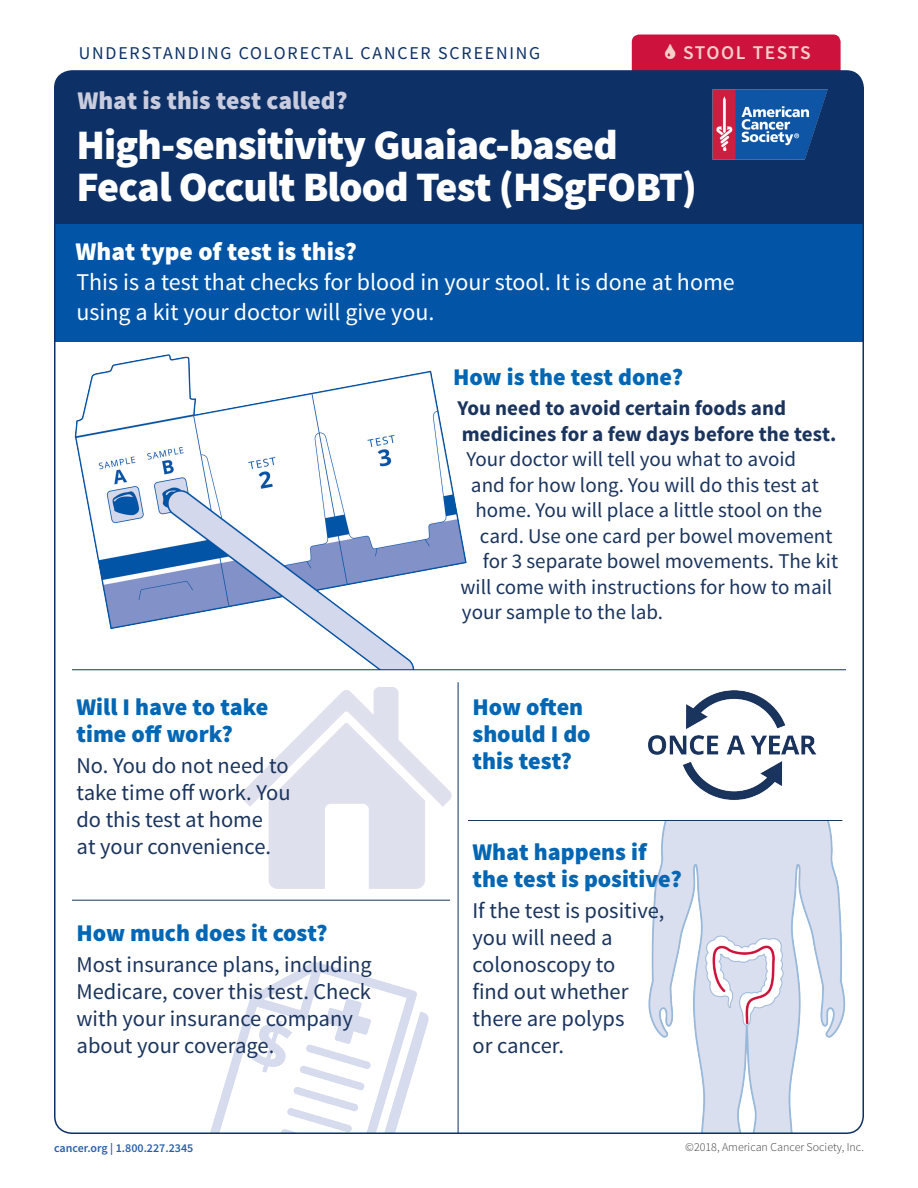
<style>
.page{position:relative;width:918px;height:1188px;background:#fff}
.page>*{position:absolute;margin:0;border:0;box-sizing:border-box;transform-origin:0 0}
.t1{font:900 42px/42px "Source Sans Pro";letter-spacing:-.02em;color:#fff}
.t2{font:900 25.5px "Source Sans Pro";color:#fff}
.t3{font:900 25.5px "Source Sans Pro";color:#c9ccde}
.t4{font:900 24px/27px "Source Sans Pro";color:#0166b3}
.t5{font:24px/30px "Source Sans Pro";color:#fff}
.t6{font:22.5px/27px "Source Sans Pro";color:#1a345d}
.t7{font:21px/25.5px "Source Sans Pro";color:#1a345d}
.t8{font:700 21px/25.5px "Source Sans Pro";color:#1a345d}
.t9{font:600 19.5px "Source Sans Pro";letter-spacing:.07em;color:#f5d0c9}
.t10{font:18px "Source Sans Pro";letter-spacing:.1em;color:#0d3166}
.t11{font:300 12px "Source Sans Pro";color:#3e3e3f}
.t12{font:600 12px "Source Sans Pro";color:#265fac}
</style>
<div class="page">
<img style="left:648px;top:690px;width:169px;height:110px">
<img style="left:74px;top:354px;width:393px;height:315px">
<img style="left:211px;top:961px;width:218px;height:170px">
<img style="left:234px;top:682px;width:224px;height:220px">
<img style="left:648px;top:820px;width:216px;height:313px">
<div style="left:632px;top:34px;width:209px;height:56px;background:#cd123d;border-radius:8px"></div>
<div style="left:54px;top:70px;width:810px;height:154px;background:#0d3166"></div>
<div style="left:54px;top:224px;width:809px;height:118px;background:#0154a6"></div>
<img style="left:712px;top:89px;width:118px;height:71px">
<hr style="left:458px;top:682px;width:1px;height:452px;background:#0d3166">
<hr style="left:468px;top:820px;width:374px;height:1px;background:#1a345d">
<hr style="left:72px;top:900px;width:378px;height:1px;background:#1a345d">
<hr style="left:72px;top:669px;width:774px;height:1px;background:#1a345d">
<p class="t10" style="left:79px;top:41px;width:463px">UNDERSTANDING COLORECTAL CANCER SCREENING</p>
<p class="t3" style="left:77px;top:84px;width:272px">What is this test called?</p>
<p class="t9" style="left:683px;top:40px;width:129px">STOOL TESTS</p>
<h1 class="t1" style="left:76px;top:126px;width:622px">High-sensitivity Guaiac-based<br>Fecal Occult Blood Test (HSgFOBT)</h1>
<p class="t2" style="left:76px;top:235px;width:283px">What type of test is this?</p>
<p class="t5" style="left:76px;top:268px;width:660px">This is a test that checks for blood in your stool. It is done at home using a kit your doctor will give you.</p>
<p class="t4" style="left:76px;top:695px;width:193px">Will I have to take time of work?</p>
<p class="t6" style="left:76px;top:753px;width:216px">No. You do not need to take time of work. You do this test at home<br>at your convenience.</p>
<p class="t4" style="left:76px;top:920px;width:253px">How much does it cost?</p>
<p class="t6" style="left:76px;top:951px;width:297px">Most insurance plans, including<br>Medicare, cover this test. Check with your insurance company about your coverage.</p>
<p class="t4" style="left:453px;top:365px;width:232px">How is the test done?</p>
<p class="t8" style="left:458px;top:396px;width:381px">You need to avoid certain foods and medicines for a few days before the test.</p>
<p class="t7" style="left:466px;top:447px;width:357px">Your doctor will tell you what to avoid and for how long. You will do this test at home. You will place a little stool on the</p>
<p class="t7" style="left:480px;top:523px;width:354px">card. Use one card per bowel movement</p>
<p class="t7" style="left:460px;top:549px;width:379px;text-indent:22px">for 3 separate bowel movements. The kit will come with instructions for how to mail your sample to the lab.</p>
<p class="t4" style="left:472px;top:695px;width:120px">How ofen should I do this test?</p>
<p class="t4" style="left:472px;top:839px;width:211px">What happens if the test is positive?</p>
<p class="t6" style="left:472px;top:897px;width:194px">If the test is positive, you will need a colonoscopy to<br>find out whether there are polyps<br>or cancer.</p>
<p class="t12" style="left:54px;top:1140px;width:141px">cancer.org | 1.800.227.2345</p>
<p class="t11" style="left:685px;top:1140px;width:180px">©2018, American Cancer Society, Inc.</p>
</div>
